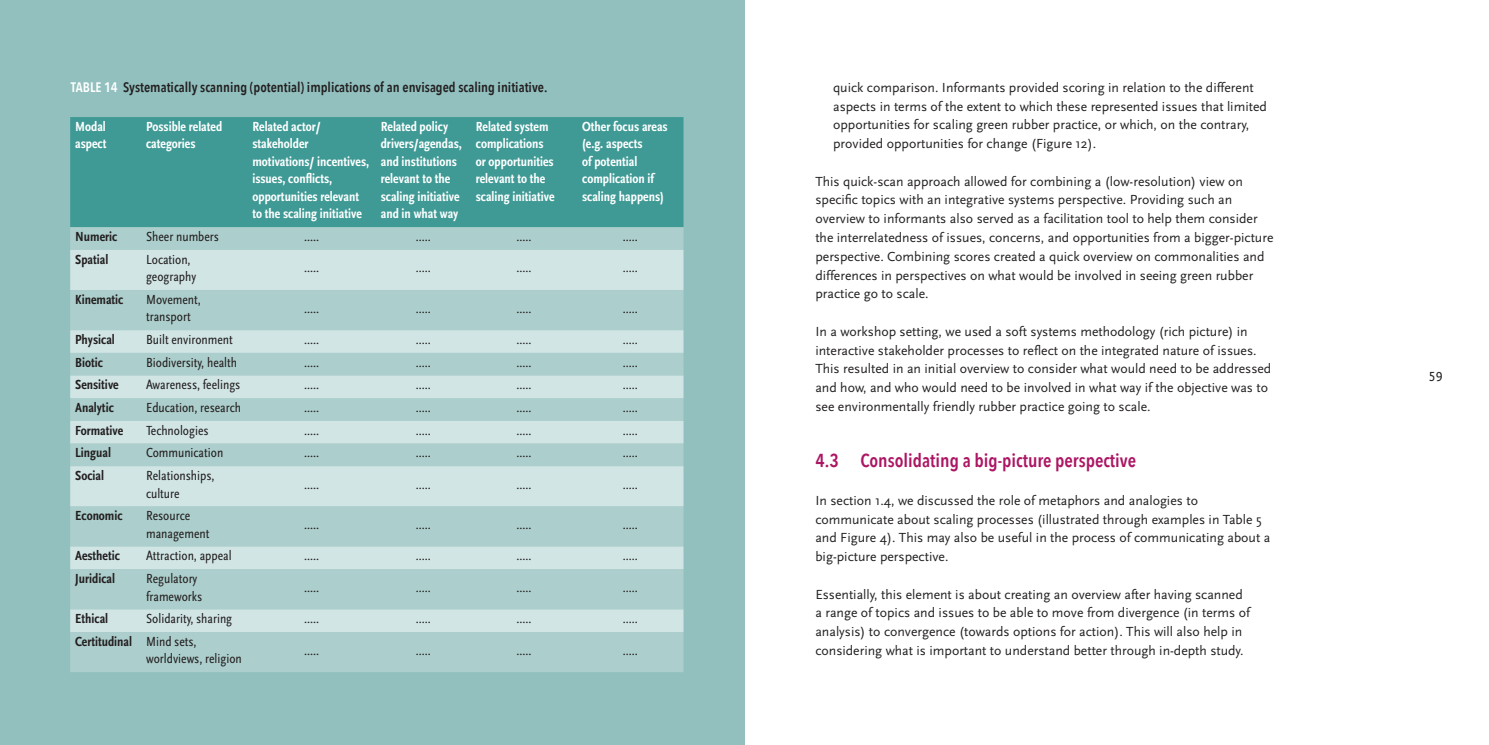
<style>
.page{position:relative;width:1489px;height:745px;background:#fff}
.page>*{position:absolute;margin:0;border:0;box-sizing:border-box;transform-origin:0 0}
.t1{font:600 18.75px "Avenir Next Condensed";color:#ac1663}
.t2{font:13.75px/18.8px "Scala Sans";color:#231f20}
.t3{font:13.75px/17.5px "Scala Sans Regular Con";color:#231f20}
.t4{font:13.75px/17.5px "Scala Sans Bold Con";color:#fff}
.t5{font:13.75px "Scala Sans Bold Con";color:#231f20}
.t6{font:600 13.75px "Avenir Next Condensed";color:#231f20}
.t7{font:13.75px "Scala Sans LF Caps";color:#231f20}
.s1{color:#fff}
.s2{font-family:"Scala Sans Regular Con"}
</style>
<div class="page">
<div style="left:0;top:0;width:744px;height:744px;background:#91c0be"></div>
<div style="left:70px;top:117px;width:613px;height:110px;background:#3f9a95"></div>
<div style="left:70px;top:227px;width:613px;height:444px;background:#accecc"></div>
<svg style="left:70px;top:250px;width:613px;height:381px"></svg>
<p class="t6" style="left:71px;top:75px;width:478px"><span class="s1">TABLE 14</span> Systematically scanning (potential) implications of an envisaged scaling initiative.</p>
<p class="t4" style="left:75px;top:118px;width:33px">Modal aspect</p>
<p class="t4" style="left:146px;top:118px;width:78px">Possible related categories</p>
<p class="t4" style="left:252px;top:118px;width:118px">Related actor/ stakeholder motivations/ incentives, issues, conflicts, opportunities relevant to the scaling initiative</p>
<p class="t4" style="left:381px;top:118px;width:82px">Related policy drivers/agendas, and institutions relevant to the scaling initiative and in what way</p>
<p class="t4" style="left:476px;top:118px;width:80px">Related system complications or opportunities relevant to the scaling initiative</p>
<p class="t4" style="left:582px;top:118px;width:87px">Other focus areas (e.g. aspects<br>of potential complication if scaling happens)</p>
<p class="t5" style="left:75px;top:229px;width:44px">Numeric</p>
<p class="t3" style="left:146px;top:228px;width:74px">Sheer numbers</p>
<p class="t3" style="left:304px;top:228px;width:17px">.....</p>
<p class="t3" style="left:415px;top:228px;width:17px">.....</p>
<p class="t3" style="left:516px;top:228px;width:17px">.....</p>
<p class="t3" style="left:622px;top:228px;width:17px">.....</p>
<p class="t5" style="left:75px;top:251px;width:35px">Spatial</p>
<p class="t3" style="left:146px;top:250px;width:52px">Location, geography</p>
<p class="t3" style="left:304px;top:259px;width:17px">.....</p>
<p class="t3" style="left:415px;top:259px;width:17px">.....</p>
<p class="t3" style="left:516px;top:259px;width:17px">.....</p>
<p class="t3" style="left:622px;top:259px;width:17px">.....</p>
<p class="t5" style="left:75px;top:292px;width:50px">Kinematic</p>
<p class="t3" style="left:146px;top:291px;width:56px">Movement, transport</p>
<p class="t3" style="left:304px;top:299px;width:17px">.....</p>
<p class="t3" style="left:415px;top:299px;width:17px">.....</p>
<p class="t3" style="left:516px;top:299px;width:17px">.....</p>
<p class="t3" style="left:622px;top:299px;width:17px">.....</p>
<p class="t5" style="left:75px;top:332px;width:41px">Physical</p>
<p class="t3" style="left:146px;top:331px;width:88px">Built environment</p>
<p class="t3" style="left:304px;top:331px;width:17px">.....</p>
<p class="t3" style="left:415px;top:331px;width:17px">.....</p>
<p class="t3" style="left:516px;top:331px;width:17px">.....</p>
<p class="t3" style="left:622px;top:331px;width:17px">.....</p>
<p class="t5" style="left:75px;top:354px;width:29px">Biotic</p>
<p class="t3" style="left:146px;top:353px;width:92px">Biodiversity, health</p>
<p class="t3" style="left:304px;top:353px;width:17px">.....</p>
<p class="t3" style="left:415px;top:353px;width:17px">.....</p>
<p class="t3" style="left:516px;top:353px;width:17px">.....</p>
<p class="t3" style="left:622px;top:353px;width:17px">.....</p>
<p class="t5" style="left:75px;top:377px;width:45px">Sensitive</p>
<p class="t3" style="left:146px;top:376px;width:96px">Awareness, feelings</p>
<p class="t3" style="left:304px;top:376px;width:17px">.....</p>
<p class="t3" style="left:415px;top:376px;width:17px">.....</p>
<p class="t3" style="left:516px;top:376px;width:17px">.....</p>
<p class="t3" style="left:622px;top:376px;width:17px">.....</p>
<p class="t5" style="left:75px;top:400px;width:40px">Analytic</p>
<p class="t3" style="left:146px;top:399px;width:96px">Education, research</p>
<p class="t3" style="left:304px;top:399px;width:17px">.....</p>
<p class="t3" style="left:415px;top:399px;width:17px">.....</p>
<p class="t3" style="left:516px;top:399px;width:17px">.....</p>
<p class="t3" style="left:622px;top:399px;width:17px">.....</p>
<p class="t5" style="left:75px;top:422px;width:50px">Formative</p>
<p class="t3" style="left:146px;top:421px;width:64px">Technologies</p>
<p class="t3" style="left:304px;top:421px;width:17px">.....</p>
<p class="t3" style="left:415px;top:421px;width:17px">.....</p>
<p class="t3" style="left:516px;top:421px;width:17px">.....</p>
<p class="t3" style="left:622px;top:421px;width:17px">.....</p>
<p class="t5" style="left:75px;top:445px;width:37px">Lingual</p>
<p class="t3" style="left:146px;top:444px;width:79px">Communication</p>
<p class="t3" style="left:304px;top:444px;width:17px">.....</p>
<p class="t3" style="left:415px;top:444px;width:17px">.....</p>
<p class="t3" style="left:516px;top:444px;width:17px">.....</p>
<p class="t3" style="left:622px;top:444px;width:17px">.....</p>
<p class="t5" style="left:75px;top:467px;width:30px">Social</p>
<p class="t3" style="left:146px;top:467px;width:70px">Relationships, culture</p>
<p class="t3" style="left:304px;top:475px;width:17px">.....</p>
<p class="t3" style="left:415px;top:475px;width:17px">.....</p>
<p class="t3" style="left:516px;top:475px;width:17px">.....</p>
<p class="t3" style="left:622px;top:475px;width:17px">.....</p>
<p class="t5" style="left:75px;top:508px;width:49px">Economic</p>
<p class="t3" style="left:146px;top:507px;width:65px">Resource management</p>
<p class="t3" style="left:304px;top:515px;width:17px">.....</p>
<p class="t3" style="left:415px;top:515px;width:17px">.....</p>
<p class="t3" style="left:516px;top:515px;width:17px">.....</p>
<p class="t3" style="left:622px;top:515px;width:17px">.....</p>
<p class="t5" style="left:75px;top:548px;width:46px">Aesthetic</p>
<p class="t3" style="left:146px;top:547px;width:87px">Attraction, appeal</p>
<p class="t3" style="left:304px;top:547px;width:17px">.....</p>
<p class="t3" style="left:415px;top:547px;width:17px">.....</p>
<p class="t3" style="left:516px;top:547px;width:17px">.....</p>
<p class="t3" style="left:622px;top:547px;width:17px">.....</p>
<p class="t5" style="left:75px;top:570px;width:41px">Juridical</p>
<p class="t3" style="left:146px;top:569px;width:58px">Regulatory frameworks</p>
<p class="t3" style="left:304px;top:578px;width:17px">.....</p>
<p class="t3" style="left:415px;top:578px;width:17px">.....</p>
<p class="t3" style="left:516px;top:578px;width:17px">.....</p>
<p class="t3" style="left:622px;top:578px;width:17px">.....</p>
<p class="t5" style="left:75px;top:610px;width:34px">Ethical</p>
<p class="t3" style="left:146px;top:610px;width:87px">Solidarity, sharing</p>
<p class="t3" style="left:304px;top:610px;width:17px">.....</p>
<p class="t3" style="left:415px;top:610px;width:17px">.....</p>
<p class="t3" style="left:516px;top:610px;width:17px">.....</p>
<p class="t3" style="left:622px;top:610px;width:17px">.....</p>
<p class="t5" style="left:75px;top:633px;width:123px">Certitudinal <span class="s2">Mind sets,</span></p>
<p class="t3" style="left:146px;top:650px;width:97px">worldviews, religion</p>
<p class="t3" style="left:304px;top:641px;width:17px">.....</p>
<p class="t3" style="left:415px;top:641px;width:17px">.....</p>
<p class="t3" style="left:516px;top:641px;width:17px">.....</p>
<p class="t3" style="left:622px;top:641px;width:17px">.....</p>
<p class="t2" style="left:833px;top:78px;width:435px">quick comparison. Informants provided scoring in relation to the different aspects in terms of the extent to which these represented issues that limited opportunities for scaling green rubber practice, or which, on the contrary, provided opportunities for change (Figure 12).</p>
<p class="t2" style="left:815px;top:172px;width:459px">This quick-scan approach allowed for combining a (low-resolution) view on specific topics with an integrative systems perspective. Providing such an overview to informants also served as a facilitation tool to help them consider the interrelatedness of issues, concerns, and opportunities from a bigger-picture perspective. Combining scores created a quick overview on commonalities and differences in perspectives on what would be involved in seeing green rubber practice go to scale.</p>
<p class="t2" style="left:815px;top:322px;width:457px">In a workshop setting, we used a soft systems methodology (rich picture) in interactive stakeholder processes to reflect on the integrated nature of issues.<br>This resulted in an initial overview to consider what would need to be addressed and how, and who would need to be involved in what way if the objective was to see environmentally friendly rubber practice going to scale.</p>
<h1 class="t1" style="left:815px;top:444px;width:322px">4.3 Consolidating a big-picture perspective</h1>
<p class="t2" style="left:815px;top:491px;width:456px">In section 1.4, we discussed the role of metaphors and analogies to communicate about scaling processes (illustrated through examples in Table 5 and Figure 4). This may also be useful in the process of communicating about a big-picture perspective.</p>
<p class="t2" style="left:815px;top:584px;width:436px">Essentially, this element is about creating an overview after having scanned a range of topics and issues to be able to move from divergence (in terms of analysis) to convergence (towards options for action). This will also help in considering what is important to understand better through in-depth study.</p>
<p class="t7" style="left:1428px;top:369px;width:15px">59</p>
</div>
